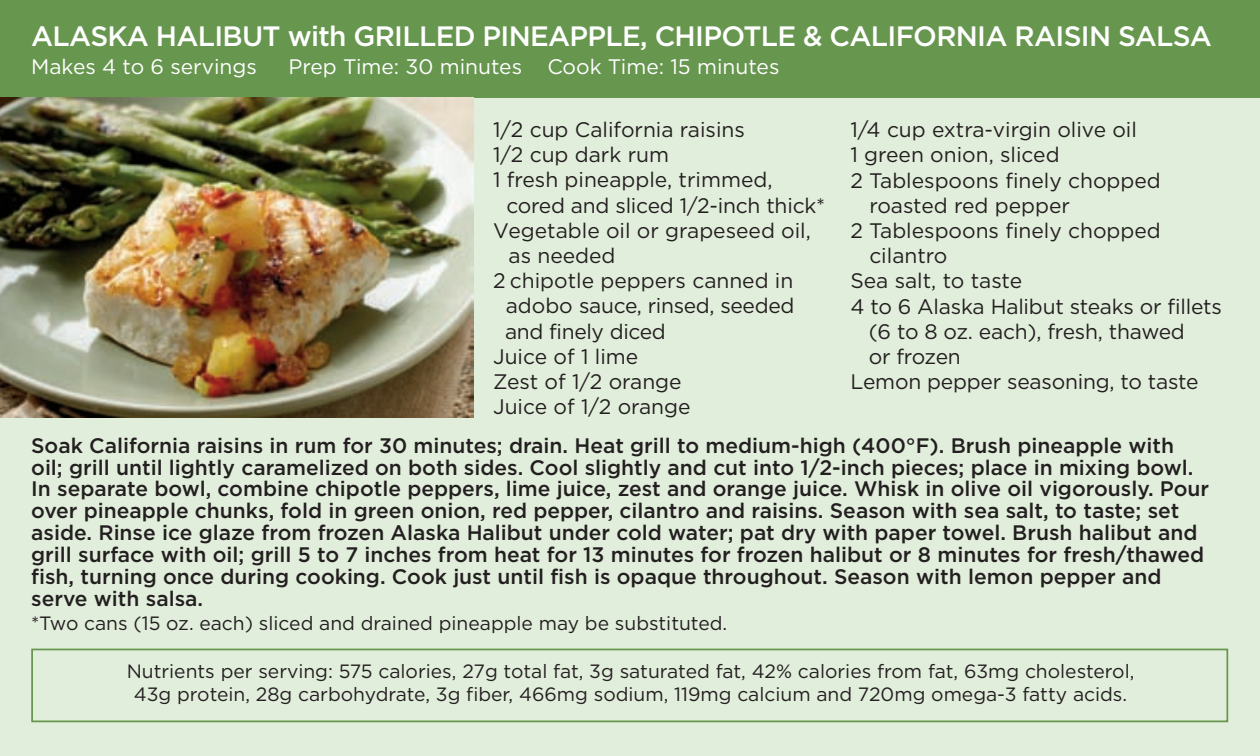
<style>
.page{position:relative;width:1260px;height:756px;background:#fff}
.page>*{position:absolute;margin:0;border:0;box-sizing:border-box;transform-origin:0 0}
.t1{font:500 28px "Gotham";letter-spacing:-.025em;color:#fff}
.t2{font:500 21px/22.1px "Gotham";color:#231f20}
.t3{font:21px/25.2px "Gotham";letter-spacing:-.005em;color:#231f20}
.t4{font:21px "Gotham";color:#fff}
.t5{font:19.25px/23.1px "Gotham";color:#231f20;text-align:center}
</style>
<div class="page">
<div style="left:0;top:55px;width:1260px;height:701px;background:#e2eedc"></div>
<div style="left:31px;top:649px;width:1197px;height:73px;border:2px solid #67964f"></div>
<div style="left:0;top:0;width:1260px;height:98px;background:#67964f"></div>
<img style="left:0;top:98px;width:473px;height:319px">
<h1 class="t1" style="left:31px;top:20px;width:1182px">ALASKA HALIBUT with GRILLED PINEAPPLE, CHIPOTLE &amp; CALIFORNIA RAISIN SALSA</h1>
<p class="t4" style="left:31px;top:54px;width:227px">Makes 4 to 6 servings</p>
<p class="t4" style="left:288px;top:54px;width:493px">Prep Time: 30 minutes Cook Time: 15 minutes</p>
<p class="t3" style="left:493px;top:117px;width:253px">1/2 cup California raisins</p>
<p class="t3" style="left:493px;top:142px;width:177px">1/2 cup dark rum</p>
<p class="t3" style="left:493px;top:168px;width:281px">1 fresh pineapple, trimmed,</p>
<p class="t3" style="left:506px;top:193px;width:320px">cored and sliced 1/2-inch thick*</p>
<p class="t3" style="left:493px;top:218px;width:319px">Vegetable oil or grapeseed oil,</p>
<p class="t3" style="left:509px;top:243px;width:108px">as needed</p>
<p class="t3" style="left:493px;top:268px;width:302px">2 chipotle peppers canned in</p>
<p class="t3" style="left:506px;top:294px;width:290px">adobo sauce, rinsed, seeded</p>
<p class="t3" style="left:505px;top:319px;width:162px">and finely diced</p>
<p class="t3" style="left:493px;top:344px;width:147px">Juice of 1 lime</p>
<p class="t3" style="left:493px;top:369px;width:190px">Zest of 1/2 orange</p>
<p class="t3" style="left:493px;top:394px;width:199px">Juice of 1/2 orange</p>
<p class="t2" style="left:31px;top:434px;width:1180px">Soak California raisins in rum for 30 minutes; drain. Heat grill to medium-high (400°F). Brush pineapple with oil; grill until lightly caramelized on both sides. Cool slightly and cut into 1/2-inch pieces; place in mixing bowl.<br>In separate bowl, combine chipotle peppers, lime juice, zest and orange juice. Whisk in olive oil vigorously. Pour over pineapple chunks, fold in green onion, red pepper, cilantro and raisins. Season with sea salt, to taste; set aside. Rinse ice glaze from frozen Alaska Halibut under cold water; pat dry with paper towel. Brush halibut and grill surface with oil; grill 5 to 7 inches from heat for 13 minutes for frozen halibut or 8 minutes for fresh/thawed fish, turning once during cooking. Cook just until fish is opaque throughout. Season with lemon pepper and serve with salsa.</p>
<p class="t5" style="left:31px;top:612px;width:698px">*Two cans (15 oz. each) sliced and drained pineapple may be substituted.</p>
<p class="t3" style="left:850px;top:117px;width:288px">1/4 cup extra-virgin olive oil</p>
<p class="t3" style="left:850px;top:143px;width:211px">1 green onion, sliced</p>
<p class="t3" style="left:850px;top:168px;width:312px">2 Tablespoons finely chopped</p>
<p class="t3" style="left:869px;top:193px;width:202px">roasted red pepper</p>
<p class="t3" style="left:850px;top:218px;width:312px">2 Tablespoons finely chopped</p>
<p class="t3" style="left:869px;top:243px;width:80px">cilantro</p>
<p class="t3" style="left:850px;top:269px;width:173px">Sea salt, to taste</p>
<p class="t3" style="left:850px;top:294px;width:373px">4 to 6 Alaska Halibut steaks or fillets</p>
<p class="t3" style="left:869px;top:319px;width:318px">(6 to 8 oz. each), fresh, thawed</p>
<p class="t3" style="left:869px;top:344px;width:94px">or frozen</p>
<p class="t3" style="left:850px;top:369px;width:350px">Lemon pepper seasoning, to taste</p>
<p class="t3" style="left:911px;top:121px;width:209px">1 green onion, sliced</p>
<p class="t3" style="left:923px;top:172px;width:200px">roasted red pepper</p>
<p class="t3" style="left:911px;top:197px;width:307px">2 tablespoons finely chopped</p>
<p class="t3" style="left:923px;top:222px;width:79px">cilantro</p>
<p class="t3" style="left:929px;top:298px;width:299px">fillets (6 to 8 oz. each), fresh, thawed or frozen</p>
<p class="t3" style="left:929px;top:373px;width:80px">to taste</p>
<p class="t5" style="left:127px;top:660px;width:1009px">Nutrients per serving: 575 calories, 27g total fat, 3g saturated fat, 42% calories from fat, 63mg cholesterol,<br>43g protein, 28g carbohydrate, 3g fiber, 466mg sodium, 119mg calcium and 720mg omega-3 fatty acids.</p>
</div>
